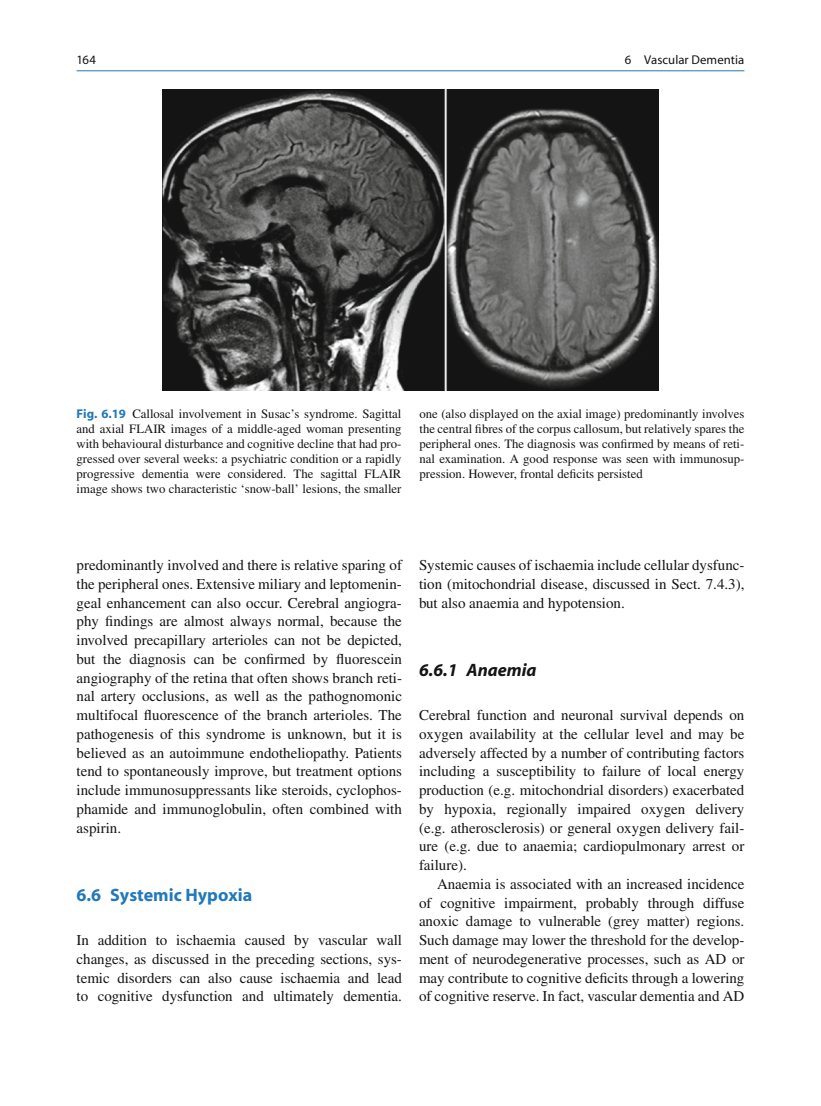
<style>
.page{position:relative;width:821px;height:1106px;background:#fff}
.page>*{position:absolute;margin:0;border:0;box-sizing:border-box;transform-origin:0 0}
.t1{font:700 18px "Myriad";color:#2178ba}
.t2{font:italic 700 18px "Myriad";color:#131413}
.t3{font:15px/18.8px "Times";color:#131413;text-align:justify}
.t4{font:12.75px/15px "Times";color:#131413;text-align:justify}
.t5{font:12.75px "Myriad";letter-spacing:.005em;color:#131413}
.s1{font-family:"Myriad";font-weight:700;color:#2178ba}
</style>
<div class="page">
<hr style="left:77px;top:70px;width:667px;height:1px;background:#2178ba">
<img style="left:163px;top:89px;width:495px;height:301px">
<p class="t5" style="left:76px;top:54px;width:21px">164</p>
<p class="t5" style="left:625px;top:54px;width:121px">6 Vascular Dementia</p>
<p class="t4" style="left:77px;top:406px;width:326px"><span class="s1">Fig. 6.19</span> Callosal involvement in Susac’s syndrome. Sagittal and axial FLAIR images of a middle-aged woman presenting with behavioural disturbance and cognitive decline that had pro&shy;gressed over several weeks: a psychiatric condition or a rapidly progressive dementia were considered. The sagittal FLAIR image shows two characteristic ‘snow-ball’ lesions, the smaller</p>
<p class="t4" style="left:419px;top:406px;width:326px">one (also displayed on the axial image) predominantly involves the central fibres of the corpus callosum, but relatively spares the peripheral ones. The diagnosis was confirmed by means of reti&shy;nal examination. A good response was seen with immunosup&shy;pression. However, frontal deficits persisted</p>
<p class="t3" style="left:77px;top:555px;width:327px">predominantly involved and there is relative sparing of the peripheral ones. Extensive miliary and leptomenin&shy;geal enhancement can also occur. Cerebral angiogra&shy;phy findings are almost always normal, because the involved precapillary arterioles can not be depicted, but the diagnosis can be confirmed by fluorescein angiography of the retina that often shows branch reti&shy;nal artery occlusions, as well as the pathognomonic multifocal fluorescence of the branch arterioles. The pathogenesis of this syndrome is unknown, but it is believed as an autoimmune endotheliopathy. Patients tend to spontaneously improve, but treatment options include immunosuppressants like steroids, cyclophos&shy;phamide and immunoglobulin, often combined with aspirin.</p>
<p class="t1" style="left:77px;top:885px;width:177px">6.6 Systemic Hypoxia</p>
<p class="t3" style="left:77px;top:930px;width:327px">In addition to ischaemia caused by vascular wall changes, as discussed in the preceding sections, sys&shy;temic disorders can also cause ischaemia and lead to cognitive dysfunction and ultimately dementia.</p>
<p class="t3" style="left:419px;top:555px;width:327px">Systemic causes of ischaemia include cellular dysfunc&shy;tion (mitochondrial disease, discussed in Sect. 7.4.3), but also anaemia and hypotension.</p>
<p class="t2" style="left:419px;top:660px;width:119px">6.6.1 Anaemia</p>
<p class="t3" style="left:419px;top:705px;width:327px">Cerebral function and neuronal survival depends on oxygen availability at the cellular level and may be adversely affected by a number of contributing factors including a susceptibility to failure of local energy production (e.g. mitochondrial disorders) exacerbated by hypoxia, regionally impaired oxygen delivery (e.g. atherosclerosis) or general oxygen delivery fail&shy;ure (e.g. due to anaemia; cardiopulmonary arrest or failure).</p>
<p class="t3" style="left:419px;top:874px;width:327px;text-indent:18px">Anaemia is associated with an increased incidence of cognitive impairment, probably through diffuse anoxic damage to vulnerable (grey matter) regions.<br>Such damage may lower the threshold for the develop&shy;ment of neurodegenerative processes, such as AD or may contribute to cognitive deficits through a lowering of cognitive reserve. In fact, vascular dementia and AD</p>
</div>
